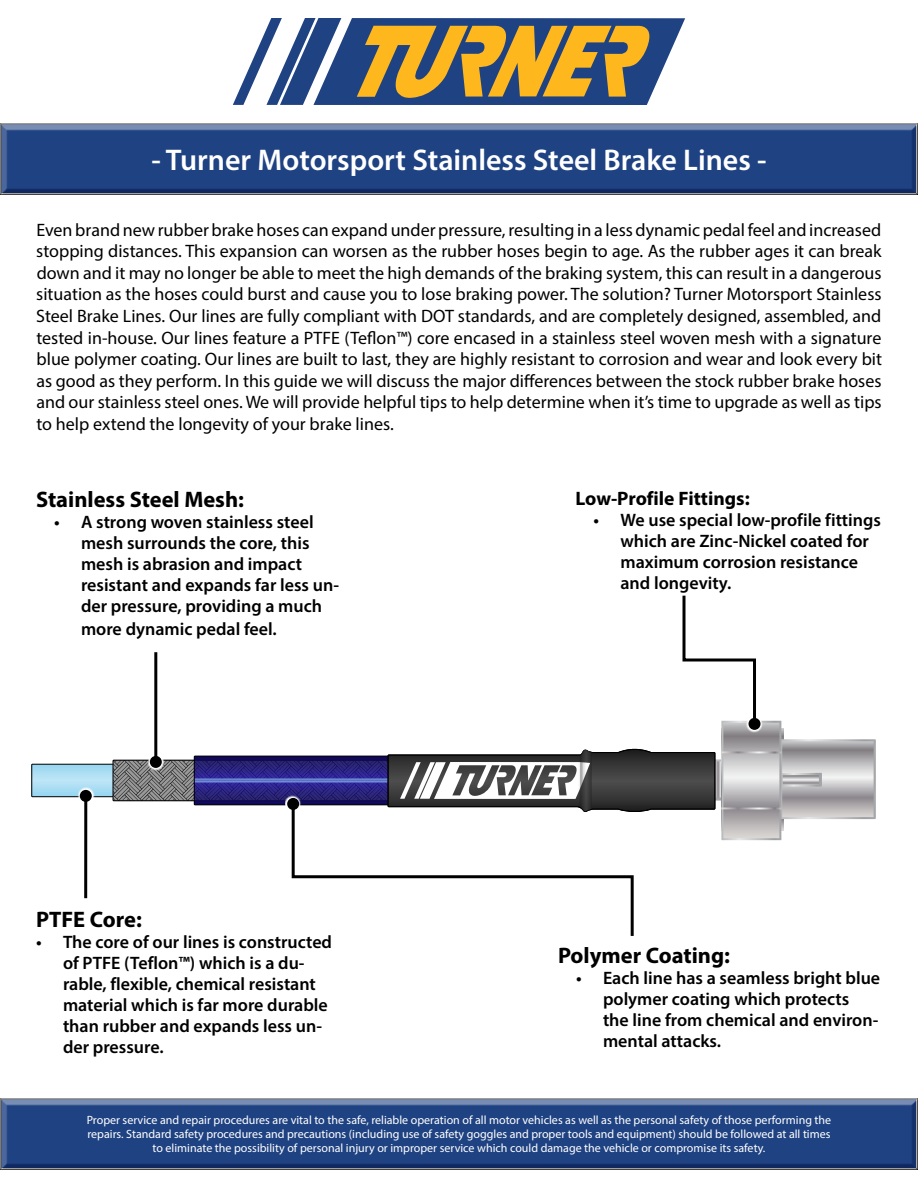
<style>
.page{position:relative;width:918px;height:1188px;background:#fff}
.page>*{position:absolute;margin:0;border:0;box-sizing:border-box;transform-origin:0 0}
.t1{font:600 30px "Myriad Pro";color:#fff}
.t2{font:700 22.5px "Myriad Pro";color:#000}
.t3{font:700 19.5px "Myriad Pro";color:#000}
.t4{font:18px/21.6px "Myriad Pro";color:#000;text-align:justify}
.t5{font:600 18px/21px "Myriad Pro";color:#000}
.t6{font:12px/14.4px "Myriad Pro";color:#fff;text-align:center}
</style>
<div class="page">
<div style="left:0;top:119px;width:918px;height:77px;background:#000;opacity:.75"></div>
<svg style="left:233px;top:18px;width:452px;height:87px"></svg>
<svg style="left:31px;top:595px;width:845px;height:245px"></svg>
<div style="left:749px;top:718px;width:12px;height:12px;background:#000;border-radius:50%"></div>
<div style="left:147px;top:650px;width:18px;height:121px;background:#fff"></div>
<hr style="left:154px;top:652px;width:3px;height:110px;background:#000">
<div style="left:150px;top:756px;width:12px;height:12px;background:#000;border-radius:50%"></div>
<div style="left:77px;top:787px;width:17px;height:114px;background:#fff"></div>
<hr style="left:84px;top:796px;width:3px;height:102px;background:#000">
<div style="left:80px;top:790px;width:12px;height:12px;background:#000;border-radius:50%"></div>
<svg style="left:285px;top:795px;width:352px;height:45px"></svg>
<svg style="left:290px;top:801px;width:345px;height:135px"></svg>
<div style="left:287px;top:798px;width:12px;height:12px;background:#000;border-radius:50%"></div>
<div style="left:0;top:1094px;width:918px;height:77px;background:#000;opacity:.75"></div>
<h1 class="t1" style="left:151px;top:140px;width:617px">- Turner Motorsport Stainless Steel Brake Lines -</h1>
<p class="t4" style="left:36px;top:218px;width:847px">Even brand new rubber brake hoses can expand under pressure, resulting in a less dynamic pedal feel and increased stopping distances. This expansion can worsen as the rubber hoses begin to age. As the rubber ages it can break down and it may no longer be able to meet the high demands of the braking system, this can result in a dangerous situation as the hoses could burst and cause you to lose braking power. The solution? Turner Motorsport Stainless Steel Brake Lines. Our lines are fully compliant with DOT standards, and are completely designed, assembled, and tested in-house. Our lines feature a PTFE (Teflon™) core encased in a stainless steel woven mesh with a signature blue polymer coating. Our lines are built to last, they are highly resistant to corrosion and wear and look every bit as good as they perform. In this guide we will discuss the major differences between the stock rubber brake hoses and our stainless steel ones. We will provide helpful tips to help determine when it’s time to upgrade as well as tips to help extend the longevity of your brake lines.</p>
<p class="t2" style="left:36px;top:485px;width:210px">Stainless Steel Mesh:</p>
<p class="t5" style="left:81px;top:511px;width:260px;text-indent:-27px">• A strong woven stainless steel mesh surrounds the core, this mesh is abrasion and impact resistant and expands far less un&shy;der pressure, providing a much</p>
<p class="t5" style="left:81px;top:618px;width:197px">more dynamic pedal feel.</p>
<p class="t2" style="left:36px;top:905px;width:107px">PTFE Core:</p>
<p class="t5" style="left:63px;top:931px;width:271px;text-indent:-27px">• The core of our lines is constructed of PTFE (Teflon™) which is a du&shy;rable, flexible, chemical resistant material which is far more durable than rubber and expands less un&shy;der pressure.</p>
<p class="t3" style="left:575px;top:485px;width:176px">Low-Profile Fittings:</p>
<p class="t5" style="left:620px;top:509px;width:262px;text-indent:-27px">• We use special low-profile fittings which are Zinc-Nickel coated for maximum corrosion resistance and longevity.</p>
<p class="t2" style="left:558px;top:941px;width:174px">Polymer Coating:</p>
<p class="t5" style="left:603px;top:967px;width:279px;text-indent:-27px">• Each line has a seamless bright blue polymer coating which protects<br>the line from chemical and environ&shy;mental attacks.</p>
<p class="t6" style="left:87px;top:1112px;width:746px">Proper service and repair procedures are vital to the safe, reliable operation of all motor vehicles as well as the personal safety of those performing the repairs. Standard safety procedures and precautions (including use of safety goggles and proper tools and equipment) should be followed at all times to eliminate the possibility of personal injury or improper service which could damage the vehicle or compromise its safety.</p>
</div>
